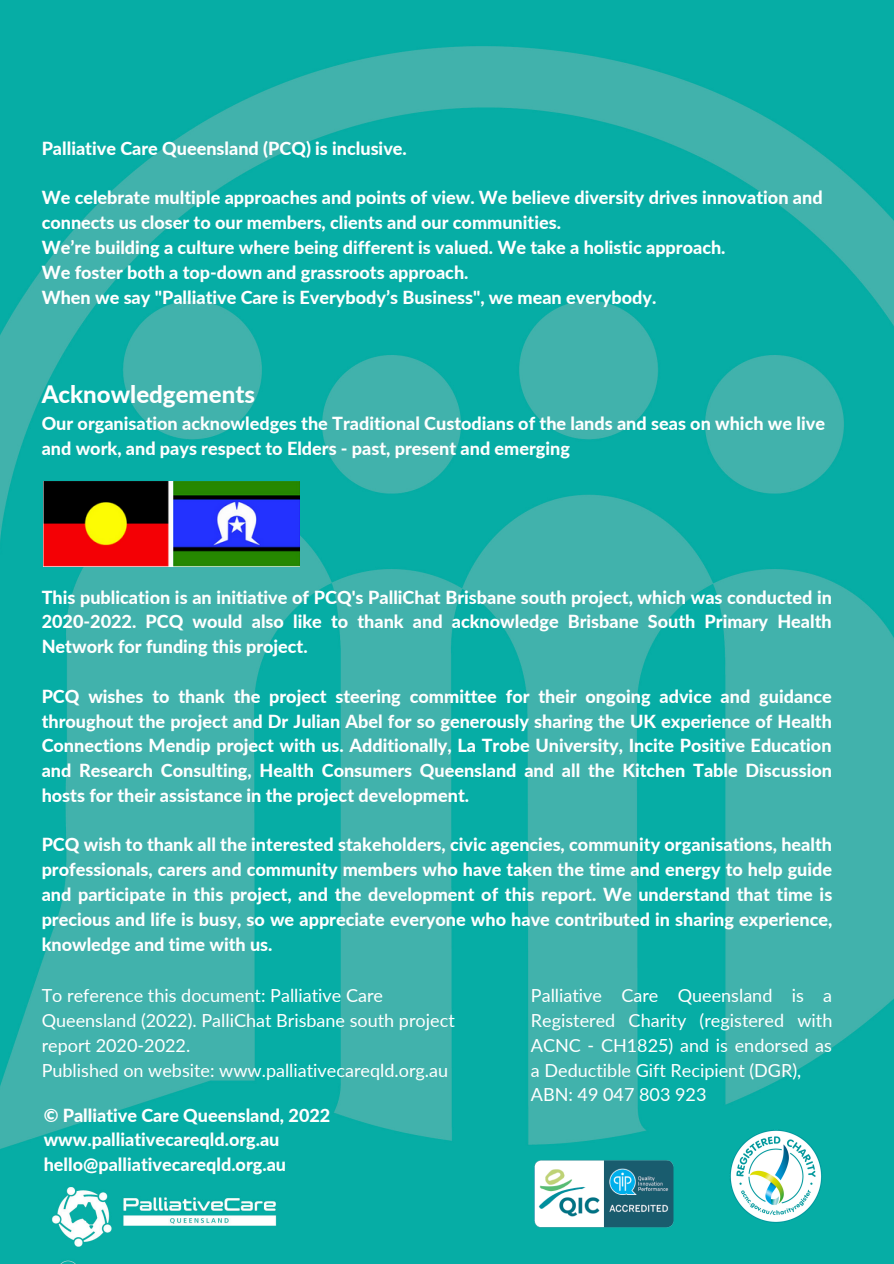
<style>
.page{position:relative;width:894px;height:1264px;background:#fff}
.page>*{position:absolute;margin:0;border:0;box-sizing:border-box;transform-origin:0 0}
.t1{font:800 24px "Lato";color:#fff}
.t2{font:800 18px/24.8px "Lato";color:#fff}
.t3{font:18px/24.8px "Lato";color:#fff}
</style>
<div class="page">
<img style="left:0;top:0;width:893px;height:1263px">
<img style="left:721px;top:1119px;width:111px;height:111px">
<img style="left:44px;top:481px;width:255px;height:85px">
<img style="left:530px;top:1157px;width:147px;height:73px">
<p class="t2" style="left:42px;top:135px;width:366px">Palliative Care Queensland (PCQ) is inclusive.</p>
<p class="t2" style="left:42px;top:185px;width:782px">We celebrate multiple approaches and points of view. We believe diversity drives innovation and connects us closer to our members, clients and our communities.<br>We’re building a culture where being different is valued. We take a holistic approach.<br>We foster both a top-down and grassroots approach.<br>When we say "Palliative Care is Everybody’s Business", we mean everybody.</p>
<h1 class="t1" style="left:42px;top:379px;width:215px">Acknowledgements</h1>
<p class="t2" style="left:42px;top:411px;width:784px">Our organisation acknowledges the Traditional Custodians of the lands and seas on which we live and work, and pays respect to Elders - past, present and emerging</p>
<p class="t2" style="left:42px;top:584px;width:791px;text-align:justify">This publication is an initiative of PCQ's PalliChat Brisbane south project, which was conducted in 2020-2022. PCQ would also like to thank and acknowledge Brisbane South Primary Health Network for funding this project.</p>
<p class="t2" style="left:42px;top:683px;width:791px;text-align:justify">PCQ wishes to thank the project steering committee for their ongoing advice and guidance throughout the project and Dr Julian Abel for so generously sharing the UK experience of Health Connections Mendip project with us. Additionally, La Trobe University, Incite Positive Education and Research Consulting, Health Consumers Queensland and all the Kitchen Table Discussion hosts for their assistance in the project development.</p>
<p class="t2" style="left:42px;top:832px;width:792px;text-align:justify">PCQ wish to thank all the interested stakeholders, civic agencies, community organisations, health professionals, carers and community members who have taken the time and energy to help guide and participate in this project, and the development of this report. We understand that time is precious and life is busy, so we appreciate everyone who have contributed in sharing experience, knowledge and time with us.</p>
<p class="t3" style="left:42px;top:982px;width:414px">To reference this document: Palliative Care Queensland (2022). PalliChat Brisbane south project report 2020-2022.<br>Published on website: www.palliativecareqld.org.au</p>
<p class="t3" style="left:530px;top:982px;width:303px">Palliative Care Queensland is a<br>Registered Charity (registered with<br>ACNC - CH1825) and is endorsed as a Deductible Gift Recipient (DGR),<br>ABN: 49 047 803 923</p>
<p class="t2" style="left:44px;top:1102px;width:288px">© Palliative Care Queensland, 2022 www.palliativecareqld.org.au hello@palliativecareqld.org.au</p>
</div>
